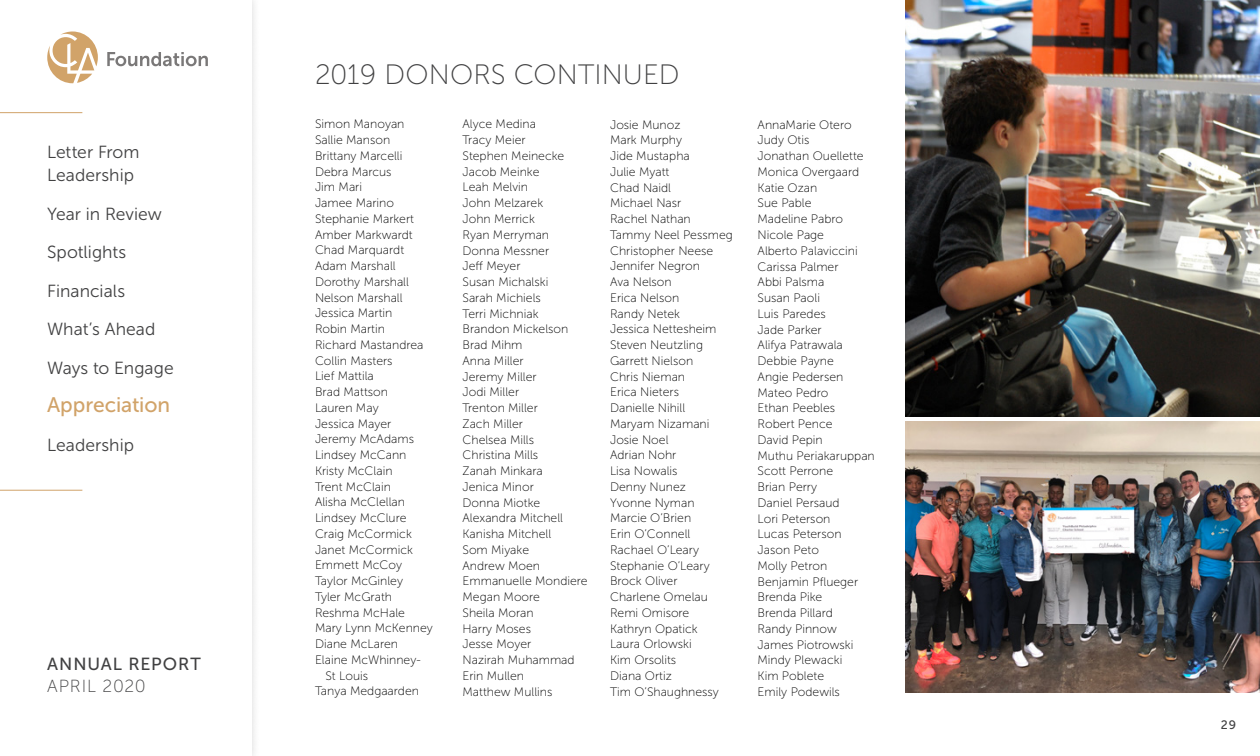
<style>
.page{position:relative;width:1260px;height:756px;background:#fff}
.page>*{position:absolute;margin:0;border:0;box-sizing:border-box;transform-origin:0 0}
.t1{font:28px "Museo Sans 100";letter-spacing:.005em;color:#414142}
.t2{font:21px "Museo Sans 500";letter-spacing:-.005em;color:#d1a369}
.t3{font:17.5px/22.8px "Museo Sans 300";color:#414142}
.t4{font:17.5px "Museo Sans 500";letter-spacing:.055em;color:#414142}
.t5{font:17.5px "Museo Sans 100";letter-spacing:.045em;color:#414142}
.t6{font:12.25px/15.8px "Museo Sans 100";color:#000}
.t7{font:12.25px "Museo Sans 500";color:#414142}
</style>
<div class="page">
<img style="left:905px;top:0;width:355px;height:417px">
<img style="left:905px;top:422px;width:355px;height:271px">
<div style="left:0;top:0;width:261px;height:756px;background:#f9f9f9"></div>
<div style="left:0;top:0;width:252px;height:756px;background:#fff"></div>
<svg style="left:107px;top:52px;width:101px;height:14px"></svg>
<svg style="left:47px;top:32px;width:51px;height:51px"></svg>
<hr style="left:0;top:112px;width:82px;height:1px;background:#d1a369">
<hr style="left:0;top:490px;width:82px;height:1px;background:#d1a369">
<h3 class="t3" style="left:47px;top:141px;width:94px">Letter From<br>Leadership</h3>
<h3 class="t3" style="left:47px;top:202px;width:116px">Year in Review</h3>
<h3 class="t3" style="left:47px;top:241px;width:81px">Spotlights</h3>
<h3 class="t3" style="left:47px;top:279px;width:80px">Financials</h3>
<h3 class="t3" style="left:47px;top:318px;width:110px">What’s Ahead</h3>
<h3 class="t3" style="left:47px;top:356px;width:128px">Ways to Engage</h3>
<h2 class="t2" style="left:47px;top:393px;width:125px">Appreciation</h2>
<h3 class="t3" style="left:47px;top:433px;width:88px">Leadership</h3>
<h3 class="t4" style="left:47px;top:654px;width:155px">ANNUAL REPORT</h3>
<h3 class="t5" style="left:47px;top:677px;width:100px">APRIL 2020</h3>
<h1 class="t1" style="left:315px;top:60px;width:366px">2019 DONORS CONTINUED</h1>
<p class="t6" style="left:315px;top:116px;width:91px">Simon Manoyan</p>
<p class="t6" style="left:315px;top:132px;width:77px">Sallie Manson</p>
<p class="t6" style="left:315px;top:148px;width:89px">Brittany Marcelli</p>
<p class="t6" style="left:315px;top:164px;width:78px">Debra Marcus</p>
<p class="t6" style="left:315px;top:179px;width:49px">Jim Mari</p>
<p class="t6" style="left:315px;top:195px;width:81px">Jamee Marino</p>
<p class="t6" style="left:315px;top:211px;width:101px">Stephanie Markert</p>
<p class="t6" style="left:315px;top:227px;width:99px">Amber Markwardt</p>
<p class="t6" style="left:315px;top:242px;width:91px">Chad Marquardt</p>
<p class="t6" style="left:315px;top:258px;width:82px">Adam Marshall</p>
<p class="t6" style="left:315px;top:274px;width:95px">Dorothy Marshall</p>
<p class="t6" style="left:315px;top:290px;width:89px">Nelson Marshall</p>
<p class="t6" style="left:315px;top:305px;width:79px">Jessica Martin</p>
<p class="t6" style="left:315px;top:321px;width:72px">Robin Martin</p>
<p class="t6" style="left:315px;top:337px;width:110px">Richard Mastandrea</p>
<p class="t6" style="left:315px;top:353px;width:79px">Collin Masters</p>
<p class="t6" style="left:315px;top:368px;width:60px">Lief Mattila</p>
<p class="t6" style="left:315px;top:384px;width:74px">Brad Mattson</p>
<p class="t6" style="left:315px;top:400px;width:65px">Lauren May</p>
<p class="t6" style="left:315px;top:416px;width:78px">Jessica Mayer</p>
<p class="t6" style="left:315px;top:431px;width:101px">Jeremy McAdams</p>
<p class="t6" style="left:315px;top:447px;width:93px">Lindsey McCann</p>
<p class="t6" style="left:315px;top:463px;width:79px">Kristy McClain</p>
<p class="t6" style="left:315px;top:479px;width:78px">Trent McClain</p>
<p class="t6" style="left:315px;top:495px;width:91px">Alisha McClellan</p>
<p class="t6" style="left:315px;top:510px;width:93px">Lindsey McClure</p>
<p class="t6" style="left:315px;top:526px;width:98px">Craig McCormick</p>
<p class="t6" style="left:315px;top:542px;width:100px">Janet McCormick</p>
<p class="t6" style="left:315px;top:558px;width:89px">Emmett McCoy</p>
<p class="t6" style="left:315px;top:573px;width:90px">Taylor McGinley</p>
<p class="t6" style="left:315px;top:589px;width:79px">Tyler McGrath</p>
<p class="t6" style="left:315px;top:605px;width:91px">Reshma McHale</p>
<p class="t6" style="left:315px;top:621px;width:119px">Mary Lynn McKenney</p>
<p class="t6" style="left:315px;top:636px;width:85px">Diane McLaren</p>
<p class="t6" style="left:315px;top:652px;width:107px">Elaine McWhinney-</p>
<p class="t6" style="left:325px;top:668px;width:44px">St Louis</p>
<p class="t6" style="left:315px;top:684px;width:106px">Tanya Medgaarden</p>
<p class="t6" style="left:463px;top:117px;width:127px">Alyce Medina<br>Tracy Meier<br>Stephen Meinecke<br>Jacob Meinke<br>Leah Melvin<br>John Melzarek<br>John Merrick<br>Ryan Merryman<br>Donna Messner<br>Jeff Meyer<br>Susan Michalski<br>Sarah Michiels<br>Terri Michniak<br>Brandon Mickelson<br>Brad Mihm<br>Anna Miller<br>Jeremy Miller<br>Jodi Miller<br>Trenton Miller<br>Zach Miller<br>Chelsea Mills<br>Christina Mills<br>Zanah Minkara<br>Jenica Minor<br>Donna Miotke<br>Alexandra Mitchell<br>Kanisha Mitchell<br>Som Miyake<br>Andrew Moen<br>Emmanuelle Mondiere<br>Megan Moore<br>Sheila Moran<br>Harry Moses<br>Jesse Moyer<br>Nazirah Muhammad<br>Erin Mullen<br>Matthew Mullins</p>
<p class="t6" style="left:610px;top:117px;width:124px">Josie Munoz<br>Mark Murphy<br>Jide Mustapha<br>Julie Myatt<br>Chad Naidl<br>Michael Nasr<br>Rachel Nathan<br>Tammy Neel Pessmeg<br>Christopher Neese<br>Jennifer Negron<br>Ava Nelson<br>Erica Nelson<br>Randy Netek<br>Jessica Nettesheim<br>Steven Neutzling<br>Garrett Nielson<br>Chris Nieman<br>Erica Nieters<br>Danielle Nihill<br>Maryam Nizamani<br>Josie Noel<br>Adrian Nohr<br>Lisa Nowalis<br>Denny Nunez<br>Yvonne Nyman<br>Marcie O’Brien<br>Erin O’Connell<br>Rachael O’Leary<br>Stephanie O’Leary<br>Brock Oliver<br>Charlene Omelau<br>Remi Omisore<br>Kathryn Opatick<br>Laura Orlowski<br>Kim Orsolits<br>Diana Ortiz<br>Tim O’Shaughnessy</p>
<p class="t6" style="left:758px;top:117px;width:119px">AnnaMarie Otero<br>Judy Otis<br>Jonathan Ouellette<br>Monica Overgaard<br>Katie Ozan<br>Sue Pable<br>Madeline Pabro<br>Nicole Page<br>Alberto Palaviccini<br>Carissa Palmer<br>Abbi Palsma<br>Susan Paoli<br>Luis Paredes<br>Jade Parker<br>Alifya Patrawala<br>Debbie Payne<br>Angie Pedersen<br>Mateo Pedro<br>Ethan Peebles<br>Robert Pence<br>David Pepin<br>Muthu Periakaruppan<br>Scott Perrone<br>Brian Perry<br>Daniel Persaud<br>Lori Peterson<br>Lucas Peterson<br>Jason Peto<br>Molly Petron<br>Benjamin Pflueger<br>Brenda Pike<br>Brenda Pillard<br>Randy Pinnow<br>James Piotrowski<br>Mindy Plewacki<br>Kim Poblete<br>Emily Podewils</p>
<p class="t7" style="left:1221px;top:718px;width:17px">29</p>
</div>
